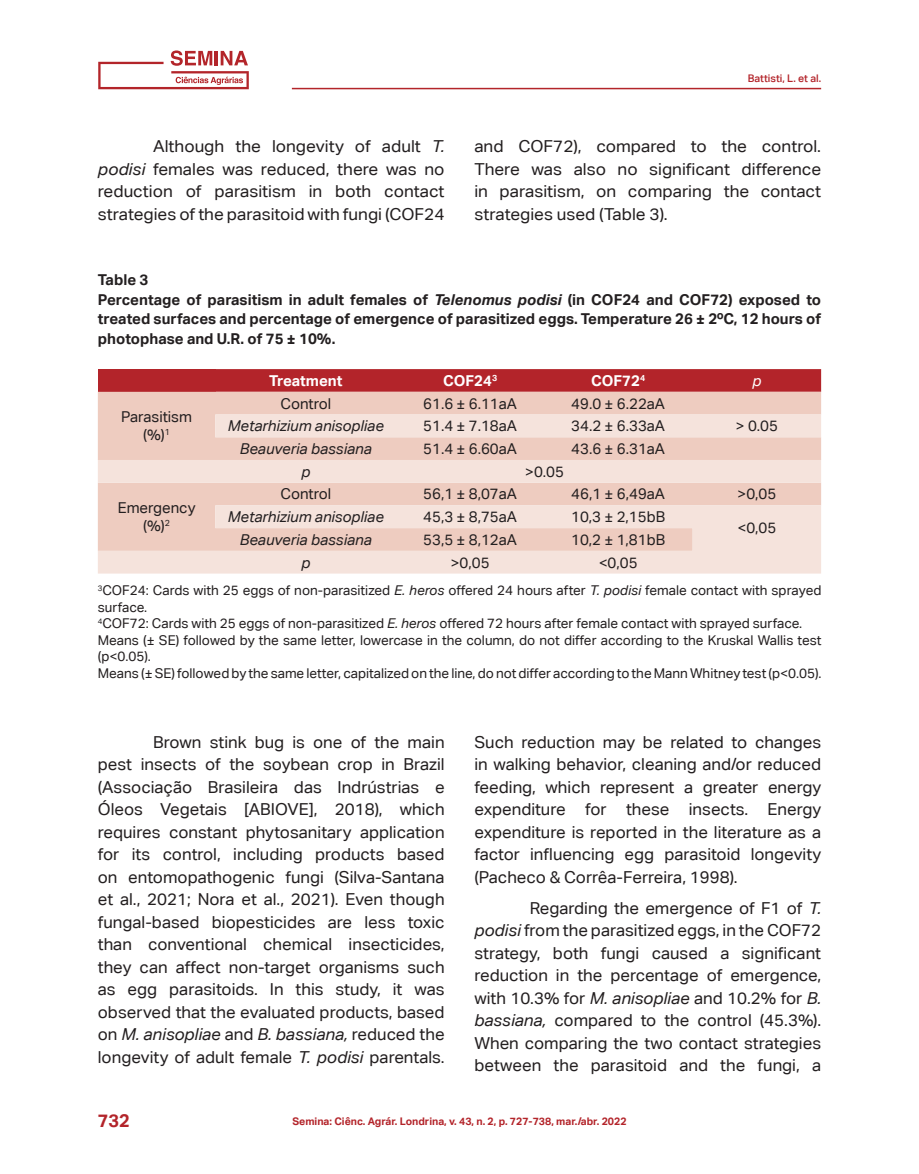
<style>
.page{position:relative;width:919px;height:1174px;background:#fff}
.page>*{position:absolute;margin:0;border:0;box-sizing:border-box;transform-origin:0 0}
.t1{font:700 18px "Aktiv Grotesk Corp";color:#b3242a}
.corpo_do_texto{font:16.5px/22.5px "Aktiv Grotesk Corp";color:#231f20;text-align:justify}
.corpo_do_texto-2{font:16.5px/22.5px "Aktiv Grotesk Corp";color:#231f20;text-align:justify;scale:1.04 1}
.texto_tabela{font:15px "Aktiv Grotesk Corp";color:#231f20}
.título_Tabela{font:700 15px/19.5px "Aktiv Grotesk Corp";color:#231f20;text-align:justify}
.texto_tabela-2{font:italic 15px "Aktiv Grotesk Corp";color:#231f20}
.texto_tabela-3{font:700 15px "Aktiv Grotesk Corp";color:#fff}
.texto_tabela-4{font:italic 15px "Aktiv Grotesk Corp";color:#fff}
.legenda_de_tabela{font:13.5px/16.5px "Aktiv Grotesk Corp";color:#231f20}
.t2{font:700 10.5px "Aktiv Grotesk Corp";color:#b3242a}
.t3{font:500 10.5px "Aktiv Grotesk Corp";color:#b3242a}
.s1{font-style:italic}
</style>
<div class="page">
<hr style="left:292px;top:88px;width:529px;height:1px;background:#b3252a">
<svg style="left:98px;top:50px;width:151px;height:39px"></svg>
<div style="left:102px;top:66px;width:66px;height:19px;background:#fff"></div>
<div style="left:98px;top:369px;width:117px;height:23px;background:#b3242a"></div>
<svg style="left:215px;top:369px;width:606px;height:23px;background:#b4272d"></svg>
<div style="left:98px;top:392px;width:723px;height:22px;background:#eeccc0"></div>
<svg style="left:98px;top:414px;width:723px;height:159px;background:#f1d8cf"></svg>
<p class="t3" style="left:747px;top:72px;width:75px">Battisti, L. et al.</p>
<p class="corpo_do_texto-2" style="left:98px;top:135px;width:335px;text-indent:55px">Although the longevity of adult <span class="s1">T. podisi</span> females was reduced, there was no reduction of parasitism in both contact strategies of the parasitoid with fungi (COF24</p>
<p class="corpo_do_texto-2" style="left:474px;top:135px;width:335px">and COF72), compared to the control.<br>There was also no significant difference in parasitism, on comparing the contact strategies used (Table 3).</p>
<p class="título_Tabela" style="left:98px;top:270px;width:52px">Table 3</p>
<p class="título_Tabela" style="left:98px;top:289px;width:724px">Percentage of parasitism in adult females of <span class="s1">Telenomus podisi</span> (in COF24 and COF72) exposed to treated surfaces and percentage of emergence of parasitized eggs. Temperature 26 ± 2ºC, 12 hours of photophase and U.R. of 75 ± 10%.</p>
<p class="texto_tabela-3" style="left:269px;top:371px;width:75px">Treatment</p>
<p class="texto_tabela-3" style="left:443px;top:371px;width:56px">COF24<sup>3</sup></p>
<p class="texto_tabela-3" style="left:591px;top:371px;width:56px">COF72<sup>4</sup></p>
<p class="texto_tabela-4" style="left:752px;top:371px;width:10px">p</p>
<p class="texto_tabela" style="left:121px;top:408px;width:72px">Parasitism</p>
<p class="texto_tabela" style="left:143px;top:426px;width:28px">(%)<sup>1</sup></p>
<p class="texto_tabela" style="left:280px;top:394px;width:52px">Control</p>
<p class="texto_tabela" style="left:423px;top:394px;width:95px">61.6 ± 6.11aA</p>
<p class="texto_tabela" style="left:571px;top:394px;width:95px">49.0 ± 6.22aA</p>
<p class="texto_tabela-2" style="left:228px;top:417px;width:157px">Metarhizium anisopliae</p>
<p class="texto_tabela" style="left:423px;top:417px;width:95px">51.4 ± 7.18aA</p>
<p class="texto_tabela" style="left:571px;top:417px;width:95px">34.2 ± 6.33aA</p>
<p class="texto_tabela" style="left:735px;top:417px;width:44px">&gt; 0.05</p>
<p class="texto_tabela-2" style="left:240px;top:440px;width:133px">Beauveria bassiana</p>
<p class="texto_tabela" style="left:423px;top:440px;width:95px">51.4 ± 6.60aA</p>
<p class="texto_tabela" style="left:571px;top:440px;width:95px">43.6 ± 6.31aA</p>
<p class="texto_tabela-2" style="left:301px;top:462px;width:10px">p</p>
<p class="texto_tabela" style="left:525px;top:462px;width:40px">&gt;0.05</p>
<p class="texto_tabela" style="left:280px;top:485px;width:52px">Control</p>
<p class="texto_tabela" style="left:423px;top:485px;width:95px">56,1 ± 8,07aA</p>
<p class="texto_tabela" style="left:571px;top:485px;width:95px">46,1 ± 6,49aA</p>
<p class="texto_tabela" style="left:737px;top:485px;width:40px">&gt;0,05</p>
<p class="texto_tabela-2" style="left:228px;top:508px;width:157px">Metarhizium anisopliae</p>
<p class="texto_tabela" style="left:423px;top:508px;width:95px">45,3 ± 8,75aA</p>
<p class="texto_tabela" style="left:571px;top:508px;width:95px">10,3 ± 2,15bB</p>
<p class="texto_tabela" style="left:737px;top:519px;width:40px">&lt;0,05</p>
<p class="texto_tabela-2" style="left:240px;top:530px;width:133px">Beauveria bassiana</p>
<p class="texto_tabela" style="left:423px;top:530px;width:95px">53,5 ± 8,12aA</p>
<p class="texto_tabela" style="left:571px;top:530px;width:95px">10,2 ± 1,81bB</p>
<p class="texto_tabela-2" style="left:301px;top:553px;width:10px">p</p>
<p class="texto_tabela" style="left:450px;top:553px;width:40px">&gt;0,05</p>
<p class="texto_tabela" style="left:598px;top:553px;width:40px">&lt;0,05</p>
<p class="legenda_de_tabela" style="left:98px;top:582px;width:725px"><sup>3</sup>COF24: Cards with 25 eggs of non-parasitized <span class="s1">E. heros</span> offered 24 hours after <span class="s1">T. podisi</span> female contact with sprayed surface.</p>
<p class="legenda_de_tabela" style="left:98px;top:615px;width:705px"><sup>4</sup>COF72: Cards with 25 eggs of non-parasitized <span class="s1">E. heros</span> offered 72 hours after female contact with sprayed surface.</p>
<p class="legenda_de_tabela" style="left:98px;top:632px;width:725px">Means (± SE) followed by the same letter, lowercase in the column, do not differ according to the Kruskal Wallis test (p&lt;0.05).</p>
<p class="legenda_de_tabela" style="left:98px;top:665px;width:725px">Means (± SE) followed by the same letter, capitalized on the line, do not differ according to the Mann Whitney test (p&lt;0.05).</p>
<p class="texto_tabela" style="left:118px;top:499px;width:79px">Emergency</p>
<p class="texto_tabela" style="left:143px;top:517px;width:28px">(%)<sup>2</sup></p>
<p class="corpo_do_texto" style="left:98px;top:730px;width:348px;text-indent:55px">Brown stink bug is one of the main pest insects of the soybean crop in Brazil (Associação Brasileira das Indrústrias e Óleos Vegetais [ABIOVE], 2018), which requires constant phytosanitary application for its control, including products based on entomopathogenic fungi (Silva-Santana et al., 2021; Nora et al., 2021). Even though fungal-based biopesticides are less toxic than conventional chemical insecticides, they can affect non-target organisms such as egg parasitoids. In this study, it was observed that the evaluated products, based on <span class="s1">M. anisopliae</span> and <span class="s1">B. bassiana,</span> reduced the longevity of adult female <span class="s1">T. podisi</span> parentals.</p>
<p class="corpo_do_texto" style="left:474px;top:730px;width:348px">Such reduction may be related to changes in walking behavior, cleaning and/or reduced feeding, which represent a greater energy expenditure for these insects. Energy expenditure is reported in the literature as a factor influencing egg parasitoid longevity (Pacheco &amp; Corrêa-Ferreira, 1998).</p>
<p class="corpo_do_texto" style="left:474px;top:896px;width:348px;text-indent:55px">Regarding the emergence of F1 of <span class="s1">T. podisi</span> from the parasitized eggs, in the COF72 strategy, both fungi caused a significant reduction in the percentage of emergence, with 10.3% for <span class="s1">M. anisopliae</span> and 10.2% for <span class="s1">B. bassiana,</span> compared to the control (45.3%).<br>When comparing the two contact strategies between the parasitoid and the fungi, a</p>
<p class="t1" style="left:98px;top:1109px;width:33px">732</p>
<p class="t2" style="left:292px;top:1114px;width:335px">Semina: Ciênc. Agrár. Londrina, v. 43, n. 2, p. 727-738, mar./abr. 2022</p>
</div>
